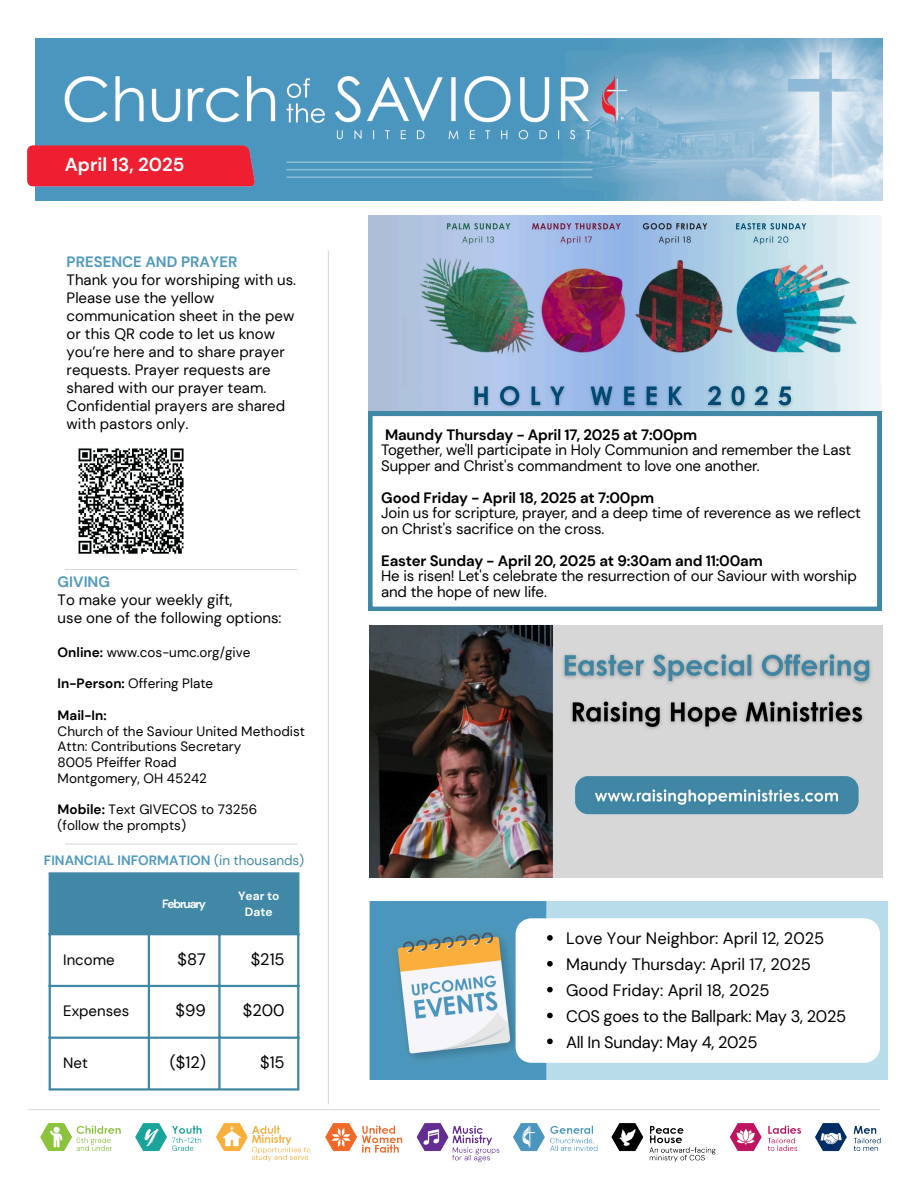
<style>
.page{position:relative;width:918px;height:1188px;background:#fff}
.page>*{position:absolute;margin:0;border:0;box-sizing:border-box;transform-origin:0 0}
.t1{font:700 18.75px "DM Sans";color:#fff}
.t2{font:16.5px "DM Sans";color:#000}
.t3{font:16.5px "DM Sans";letter-spacing:-.02em;color:#000}
.t4{font:15px/18px "DM Sans";color:#000}
.t5{font:700 15px "DM Sans";color:#519abe}
.t6{font:13.5px "DM Sans";color:#000}
.t7{font:700 13.5px "DM Sans";color:#519abe}
.t8{font:700 13.5px "DM Sans";color:#000}
.t9{font:700 12px/16px "DM Sans";color:#fff;text-align:center}
.t10{font:700 12px "DM Sans";letter-spacing:-.1em;color:#fff}
.s1{font-weight:700;color:#519abe}
.s2{font-weight:700}
.s3{font-weight:400;color:#4088a6}
</style>
<div class="page">
<hr style="left:328px;top:251px;width:1px;height:853px;background:#d9d9d9">
<hr style="left:65px;top:844px;width:232px;height:1px;background:#d9d9d9">
<img style="left:28px;top:1084px;width:853px;height:79px">
<hr style="left:29px;top:1109px;width:850px;height:1px;background:#d9d9d9">
<img style="left:78px;top:448px;width:106px;height:106px">
<hr style="left:65px;top:569px;width:232px;height:1px;background:#d9d9d9">
<img style="left:35px;top:39px;width:848px;height:162px">
<img style="left:27px;top:138px;width:239px;height:55px">
<div style="left:51px;top:875px;width:246px;height:58px;background:#4088a6"></div>
<hr style="left:49px;top:875px;width:2px;height:213px;background:#4088a6">
<hr style="left:148px;top:875px;width:2px;height:213px;background:#4088a6">
<hr style="left:218px;top:875px;width:3px;height:213px;background:#4088a6">
<hr style="left:297px;top:875px;width:2px;height:213px;background:#4088a6">
<hr style="left:49px;top:872px;width:250px;height:3px;background:#4088a6">
<hr style="left:49px;top:933px;width:250px;height:2px;background:#4088a6">
<hr style="left:49px;top:985px;width:250px;height:2px;background:#4088a6">
<hr style="left:49px;top:1037px;width:250px;height:2px;background:#4088a6">
<hr style="left:49px;top:1088px;width:250px;height:3px;background:#4088a6">
<img style="left:369px;top:901px;width:518px;height:179px">
<div style="left:516px;top:918px;width:364px;height:145px;background:#fff;border-radius:16px"></div>
<svg style="left:547px;top:935px;width:6px;height:6px"></svg>
<svg style="left:547px;top:961px;width:6px;height:6px"></svg>
<svg style="left:547px;top:987px;width:6px;height:5px"></svg>
<svg style="left:547px;top:1013px;width:6px;height:5px"></svg>
<svg style="left:547px;top:1039px;width:6px;height:5px"></svg>
<img style="left:368px;top:216px;width:513px;height:195px">
<svg style="left:368px;top:412px;width:513px;height:199px"></svg>
<img style="left:369px;top:626px;width:513px;height:252px">
<p class="t1" style="left:65px;top:153px;width:121px">April 13, 2025</p>
<p class="t5" style="left:67px;top:252px;width:172px">PRESENCE AND PRAYER</p>
<p class="t4" style="left:67px;top:271px;width:231px">Thank you for worshiping with us.<br>Please use the yellow communication sheet in the pew or this QR code to let us know you’re here and to share prayer requests. Prayer requests are shared with our prayer team.<br>Confidential prayers are shared with pastors only.</p>
<p class="t4" style="left:58px;top:573px;width:225px"><span class="s1">GIVING<br></span>To make your weekly gift,<br>use one of the following options:</p>
<p class="t6" style="left:58px;top:643px;width:194px"><span class="s2">Online:</span> www.cos-umc.org/give</p>
<p class="t6" style="left:58px;top:675px;width:157px"><span class="s2">In-Person:</span> Offering Plate</p>
<p class="t8" style="left:58px;top:706px;width:50px">Mail-In:</p>
<p class="t6" style="left:58px;top:722px;width:249px">Church of the Saviour United Methodist</p>
<p class="t6" style="left:58px;top:738px;width:185px">Attn: Contributions Secretary</p>
<h3 class="t6" style="left:58px;top:754px;width:120px">8005 Pfeiffer Road</h3>
<p class="t6" style="left:58px;top:769px;width:151px">Montgomery, OH 45242</p>
<p class="t6" style="left:58px;top:801px;width:201px"><span class="s2">Mobile:</span> Text GIVECOS to 73256</p>
<p class="t6" style="left:58px;top:817px;width:130px">(follow the prompts)</p>
<p class="t7" style="left:44px;top:852px;width:262px">FINANCIAL INFORMATION <span class="s3">(in thousands)</span></p>
<p class="t10" style="left:162px;top:896px;width:45px">February</p>
<p class="t9" style="left:238px;top:888px;width:43px">Year to<br>Date</p>
<h1 class="t4" style="left:63px;top:951px;width:53px">Income</h1>
<p class="t2" style="left:178px;top:948px;width:30px">$87</p>
<p class="t2" style="left:251px;top:948px;width:36px">$215</p>
<h2 class="t4" style="left:63px;top:1002px;width:68px">Expenses</h2>
<h2 class="t2" style="left:176px;top:1000px;width:32px">$99</h2>
<h2 class="t2" style="left:243px;top:1000px;width:43px">$200</h2>
<p class="t4" style="left:63px;top:1054px;width:26px">Net</p>
<p class="t2" style="left:170px;top:1052px;width:38px">($12)</p>
<h2 class="t2" style="left:260px;top:1052px;width:26px">$15</h2>
<p class="t4" style="left:381px;top:427px;width:472px;line-height:15.8px"><span class="s2">Maundy Thursday - April 17, 2025 at 7:00pm<br></span>Together, we'll participate in Holy Communion and remember the Last<br>Supper and Christ's commandment to love one another.</p>
<p class="t4" style="left:381px;top:490px;width:481px;line-height:15.8px"><span class="s2">Good Friday - April 18, 2025 at 7:00pm<br></span>Join us for scripture, prayer, and a deep time of reverence as we reflect on Christ's sacrifice on the cross.</p>
<p class="t4" style="left:381px;top:553px;width:477px;line-height:15.8px"><span class="s2">Easter Sunday - April 20, 2025 at 9:30am and 11:00am<br></span>He is risen! Let's celebrate the resurrection of our Saviour with worship and the hope of new life.</p>
<p class="t2" style="left:566px;top:928px;width:260px">Love Your Neighbor: April 12, 2025</p>
<p class="t2" style="left:566px;top:954px;width:246px">Maundy Thursday: April 17, 2025</p>
<p class="t2" style="left:566px;top:979px;width:205px">Good Friday: April 18, 2025</p>
<p class="t3" style="left:566px;top:1005px;width:282px">COS goes to the Ballpark: May 3, 2025</p>
<p class="t3" style="left:566px;top:1031px;width:193px">All In Sunday: May 4, 2025</p>
</div>
